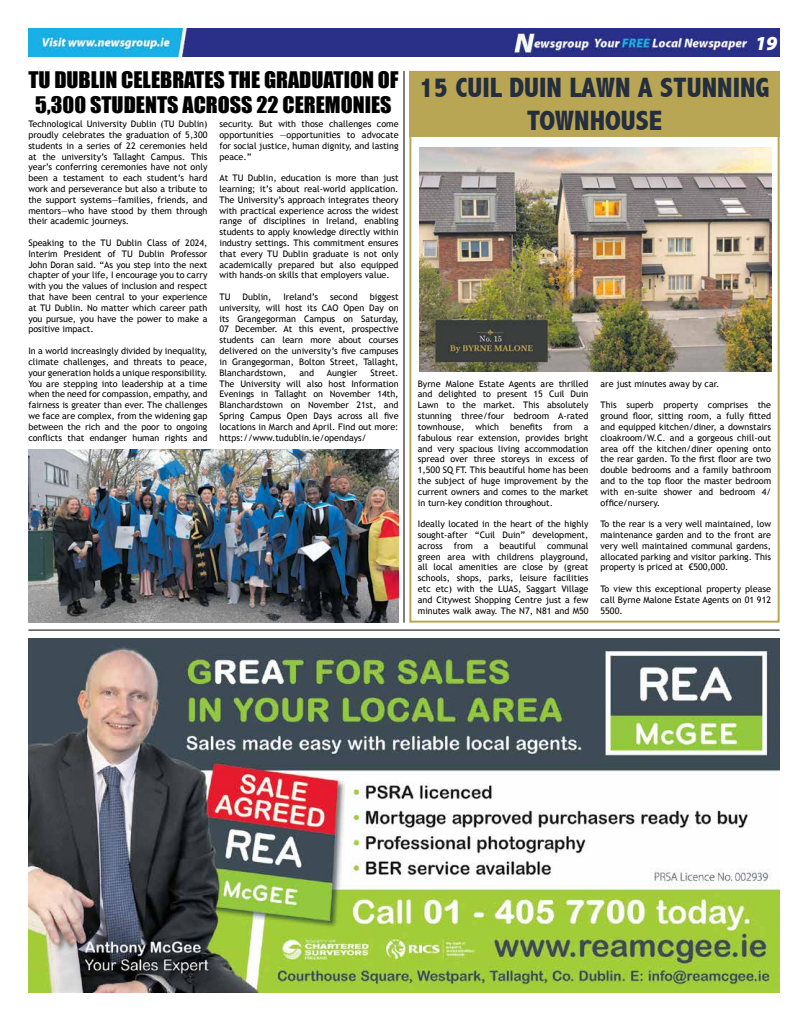
<style>
.page{position:relative;width:808px;height:1021px;background:#fff}
.page>*{position:absolute;margin:0;border:0;box-sizing:border-box;transform-origin:0 0}
.t1{font:800 condensed 28px/33.6px "Abadi";color:#252e3e;text-align:center}
.t2{font:21px/25.2px "Impact";color:#000;text-align:center;scale:1.05 1}
.t3{font:20px "Impact";color:#fff}
.t4{font:9px/10.8px "Trebuchet MS";color:#000;text-align:justify}
.s1{font-family:"Myriad Pro";font-weight:900;font-style:italic}
</style>
<div class="page">
<img style="left:28px;top:28px;width:752px;height:29px">
<img style="left:28px;top:638px;width:752px;height:354px">
<hr style="left:28px;top:629px;width:752px;height:1px;background:#000">
<div style="left:409px;top:71px;width:371px;height:66px;background:#b9a654"></div>
<img style="left:419px;top:147px;width:352px;height:224px">
<div style="left:409px;top:71px;width:371px;height:551px;border:2px solid #b9a654"></div>
<hr style="left:403px;top:71px;width:1px;height:551px;background:#000">
<img style="left:28px;top:449px;width:371px;height:173px">
<h2 class="t2" style="left:28px;top:66px;width:354px">TU DUBLIN CELEBRATES THE GRADUATION OF<br>5,300 STUDENTS ACROSS 22 CEREMONIES</h2>
<p class="t4" style="left:28px;top:119px;width:181px">Technological University Dublin (TU Dublin) proudly celebrates the graduation of 5,300 students in a series of 22 ceremonies held at the university’s Tallaght Campus. This year’s conferring ceremonies have not only been a testament to each student’s hard work and perseverance but also a tribute to the support systems—families, friends, and mentors—who have stood by them through their academic journeys.</p>
<p class="t4" style="left:28px;top:237px;width:181px">Speaking to the TU Dublin Class of 2024, Interim President of TU Dublin Professor John Doran said. “As you step into the next chapter of your life, I encourage you to carry with you the values of inclusion and respect that have been central to your experience at TU Dublin. No matter which career path you pursue, you have the power to make a positive impact.</p>
<p class="t4" style="left:28px;top:345px;width:181px">In a world increasingly divided by inequality, climate challenges, and threats to peace, your generation holds a unique responsibility.<br>You are stepping into leadership at a time when the need for compassion, empathy, and fairness is greater than ever. The challenges we face are complex, from the widening gap between the rich and the poor to ongoing conflicts that endanger human rights and</p>
<p class="t4" style="left:219px;top:119px;width:181px">security. But with those challenges come opportunities —opportunities to advocate for social justice, human dignity, and lasting peace.”</p>
<p class="t4" style="left:219px;top:173px;width:181px">At TU Dublin, education is more than just learning; it’s about real-world application.<br>The University’s approach integrates theory with practical experience across the widest range of disciplines in Ireland, enabling students to apply knowledge directly within industry settings. This commitment ensures that every TU Dublin graduate is not only academically prepared but also equipped with hands-on skills that employers value.</p>
<p class="t4" style="left:219px;top:291px;width:13px">TU</p>
<p class="t4" style="left:243px;top:291px;width:30px">Dublin,</p>
<p class="t4" style="left:283px;top:291px;width:36px">Ireland’s</p>
<p class="t4" style="left:330px;top:291px;width:29px">second</p>
<p class="t4" style="left:219px;top:291px;width:181px;text-indent:150px">biggest university, will host its CAO Open Day on its Grangegorman Campus on Saturday, 07 December. At this event, prospective students can learn more about courses delivered on the university’s five campuses in Grangegorman, Bolton Street, Tallaght, Blanchardstown,</p>
<p class="t4" style="left:300px;top:367px;width:16px">and</p>
<p class="t4" style="left:327px;top:367px;width:32px">Aungier</p>
<p class="t4" style="left:219px;top:367px;width:181px;text-indent:151px">Street.<br>The University will also host Information Evenings in Tallaght on November 14th, Blanchardstown on November 21st, and Spring Campus Open Days across all five locations in March and April. Find out more: https://www.tudublin.ie/opendays/</p>
<h3 class="t3" style="left:753px;top:27px;width:26px">03<span class="s1">19</span></h3>
<h1 class="t1" style="left:419px;top:70px;width:352px">15 CUIL DUIN LAWN A STUNNING<br>TOWNHOUSE</h1>
<p class="t4" style="left:418px;top:378px;width:172px">Byrne Malone Estate Agents are thrilled and delighted to present 15 Cuil Duin Lawn to the market. This absolutely stunning three/four bedroom A-rated townhouse, which benefits from a fabulous rear extension, provides bright and very spacious living accommodation spread over three storeys in excess of 1,500 SQ FT. This beautiful home has been the subject of huge improvement by the current owners and comes to the market in turn-key condition throughout.</p>
<p class="t4" style="left:418px;top:518px;width:172px">Ideally located in the heart of the highly sought-after “Cuil Duin” development, across from a beautiful communal green area with childrens playground, all local amenities are close by (great schools, shops, parks, leisure facilities etc etc) with the LUAS, Saggart Village and Citywest Shopping Centre just a few minutes walk away. The N7, N81 and M50</p>
<p class="t4" style="left:600px;top:378px;width:120px">are just minutes away by car.</p>
<p class="t4" style="left:600px;top:400px;width:172px">This superb property comprises the ground floor, sitting room, a fully fitted and equipped kitchen/diner, a downstairs cloakroom/W.C. and a gorgeous chill-out area off the kitchen/diner opening onto the rear garden. To the first floor are two double bedrooms and a family bathroom and to the top floor the master bedroom with en-suite shower and bedroom 4/ office/nursery.</p>
<p class="t4" style="left:600px;top:518px;width:172px">To the rear is a very well maintained, low maintenance garden and to the front are very well maintained communal gardens, allocated parking and visitor parking. This property is priced at €500,000.</p>
<p class="t4" style="left:600px;top:583px;width:172px">To view this exceptional property please call Byrne Malone Estate Agents on 01 912<br>5500.</p>
</div>
